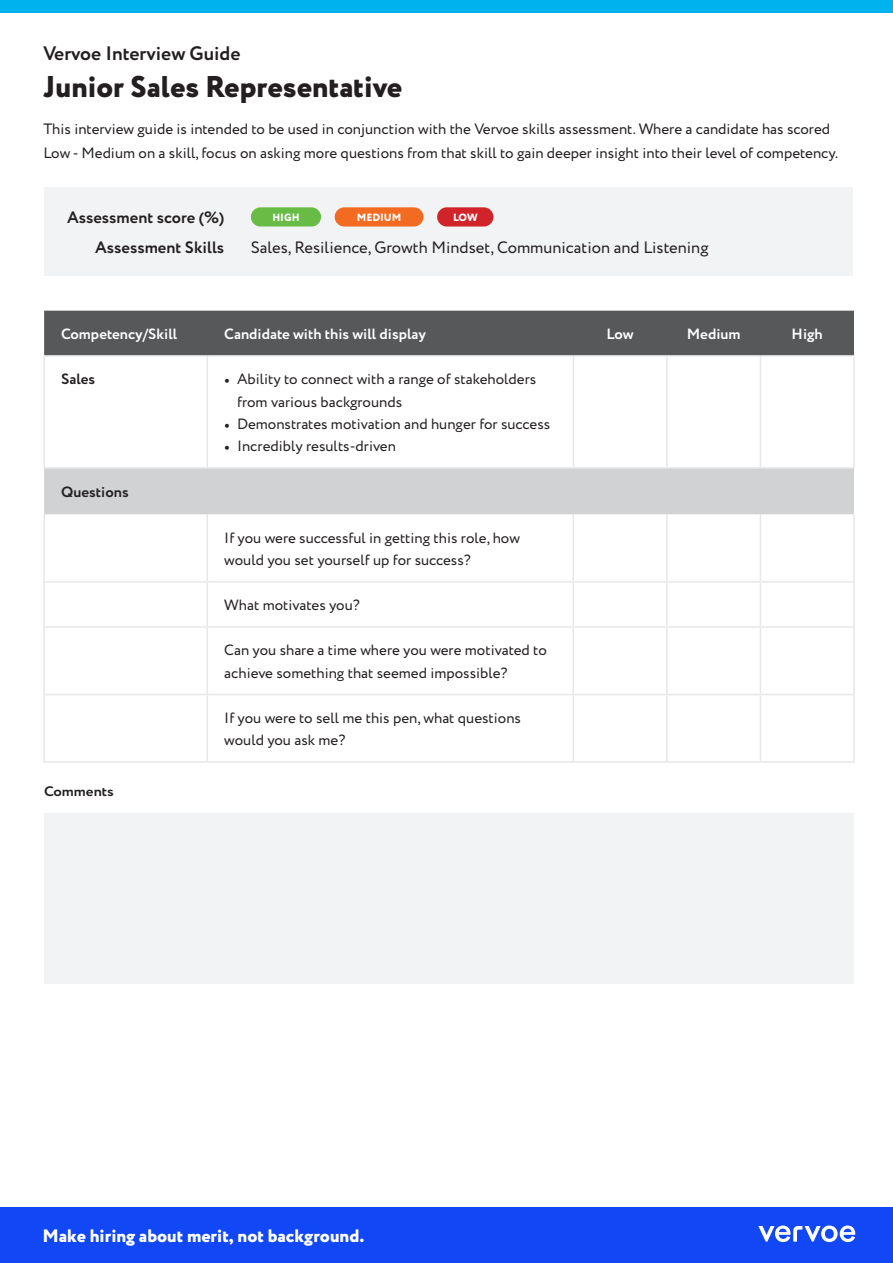
<style>
.page{position:relative;width:893px;height:1263px;background:#fff}
.page>*{position:absolute;margin:0;border:0;box-sizing:border-box;transform-origin:0 0}
.t1{font:800 30px "Circe";color:#231f20}
.t2{font:700 19.5px "Circe";color:#231f20}
.t3{font:800 18px "Circe";color:#fff}
.t4{font:16.5px "Circe";color:#231f20}
.t5{font:700 16.5px "Circe";color:#231f20}
.t6{font:15px/24px "Circe";color:#231f20}
.t7{font:14.85px/22.4px "Circe";color:#231f20}
.t8{font:700 14.85px "Circe";color:#fff}
.t9{font:700 14.85px "Circe";color:#231f20}
.t10{font:700 13.8px "Circe";color:#231f20;scale:1.09 1}
.t11{font:800 10.5px "Circe";color:#fff}
.s1{font-family:"Minion Pro"}
</style>
<div class="page">
<div style="left:0;top:1208px;width:893px;height:55px;background:#1247f6"></div>
<svg style="left:758px;top:1225px;width:97px;height:17px"></svg>
<div style="left:44px;top:188px;width:808px;height:88px;background:#f2f3f4"></div>
<div style="left:44px;top:311px;width:810px;height:44px;background:#57585a"></div>
<div style="left:44px;top:469px;width:810px;height:45px;background:#d1d2d4"></div>
<div style="left:44px;top:813px;width:810px;height:170px;background:#f2f3f4"></div>
<hr style="left:43px;top:514px;width:2px;height:68px;background:#e6e7e9">
<hr style="left:207px;top:514px;width:1px;height:67px;background:#e6e7e9">
<hr style="left:573px;top:514px;width:1px;height:67px;background:#e6e7e9">
<hr style="left:666px;top:514px;width:2px;height:67px;background:#e6e7e9">
<hr style="left:760px;top:514px;width:1px;height:67px;background:#e6e7e9">
<hr style="left:853px;top:514px;width:2px;height:68px;background:#e6e7e9">
<hr style="left:43px;top:582px;width:2px;height:45px;background:#e6e7e9">
<hr style="left:207px;top:583px;width:1px;height:43px;background:#e6e7e9">
<hr style="left:573px;top:583px;width:1px;height:43px;background:#e6e7e9">
<hr style="left:666px;top:583px;width:2px;height:43px;background:#e6e7e9">
<hr style="left:760px;top:583px;width:1px;height:43px;background:#e6e7e9">
<hr style="left:853px;top:582px;width:2px;height:45px;background:#e6e7e9">
<hr style="left:43px;top:627px;width:2px;height:67px;background:#e6e7e9">
<hr style="left:207px;top:628px;width:1px;height:66px;background:#e6e7e9">
<hr style="left:573px;top:628px;width:1px;height:66px;background:#e6e7e9">
<hr style="left:666px;top:628px;width:2px;height:66px;background:#e6e7e9">
<hr style="left:760px;top:628px;width:1px;height:66px;background:#e6e7e9">
<hr style="left:853px;top:627px;width:2px;height:67px;background:#e6e7e9">
<hr style="left:43px;top:694px;width:2px;height:67px;background:#e6e7e9">
<hr style="left:207px;top:695px;width:1px;height:66px;background:#e6e7e9">
<hr style="left:573px;top:695px;width:1px;height:66px;background:#e6e7e9">
<hr style="left:666px;top:695px;width:2px;height:66px;background:#e6e7e9">
<hr style="left:760px;top:695px;width:1px;height:66px;background:#e6e7e9">
<hr style="left:853px;top:694px;width:2px;height:67px;background:#e6e7e9">
<hr style="left:45px;top:581px;width:162px;height:2px;background:#e6e7e9">
<hr style="left:207px;top:581px;width:366px;height:2px;background:#e6e7e9">
<hr style="left:573px;top:581px;width:94px;height:2px;background:#e6e7e9">
<hr style="left:667px;top:581px;width:93px;height:2px;background:#e6e7e9">
<hr style="left:760px;top:581px;width:93px;height:2px;background:#e6e7e9">
<hr style="left:45px;top:626px;width:162px;height:2px;background:#e6e7e9">
<hr style="left:207px;top:626px;width:366px;height:2px;background:#e6e7e9">
<hr style="left:573px;top:626px;width:94px;height:2px;background:#e6e7e9">
<hr style="left:667px;top:626px;width:93px;height:2px;background:#e6e7e9">
<hr style="left:760px;top:626px;width:93px;height:2px;background:#e6e7e9">
<hr style="left:43px;top:355px;width:164px;height:2px;background:#e6e7e9">
<hr style="left:207px;top:355px;width:366px;height:2px;background:#e6e7e9">
<hr style="left:573px;top:355px;width:94px;height:2px;background:#e6e7e9">
<hr style="left:667px;top:355px;width:93px;height:2px;background:#e6e7e9">
<hr style="left:760px;top:355px;width:95px;height:2px;background:#e6e7e9">
<hr style="left:43px;top:467px;width:164px;height:2px;background:#e6e7e9">
<hr style="left:207px;top:467px;width:366px;height:2px;background:#e6e7e9">
<hr style="left:573px;top:467px;width:94px;height:2px;background:#e6e7e9">
<hr style="left:667px;top:467px;width:93px;height:2px;background:#e6e7e9">
<hr style="left:760px;top:467px;width:95px;height:2px;background:#e6e7e9">
<hr style="left:43px;top:357px;width:2px;height:110px;background:#e6e7e9">
<hr style="left:207px;top:357px;width:1px;height:110px;background:#e6e7e9">
<hr style="left:573px;top:357px;width:1px;height:110px;background:#e6e7e9">
<hr style="left:666px;top:357px;width:2px;height:110px;background:#e6e7e9">
<hr style="left:760px;top:357px;width:1px;height:110px;background:#e6e7e9">
<hr style="left:853px;top:357px;width:2px;height:110px;background:#e6e7e9">
<hr style="left:45px;top:694px;width:162px;height:1px;background:#e6e7e9">
<hr style="left:207px;top:694px;width:366px;height:1px;background:#e6e7e9">
<hr style="left:573px;top:694px;width:94px;height:1px;background:#e6e7e9">
<hr style="left:667px;top:694px;width:93px;height:1px;background:#e6e7e9">
<hr style="left:760px;top:694px;width:93px;height:1px;background:#e6e7e9">
<hr style="left:43px;top:761px;width:164px;height:2px;background:#e6e7e9">
<hr style="left:207px;top:761px;width:366px;height:2px;background:#e6e7e9">
<hr style="left:573px;top:761px;width:94px;height:2px;background:#e6e7e9">
<hr style="left:667px;top:761px;width:93px;height:2px;background:#e6e7e9">
<hr style="left:760px;top:761px;width:95px;height:2px;background:#e6e7e9">
<div style="left:251px;top:207px;width:70px;height:20px;background:#68bc45;border-radius:10px"></div>
<div style="left:335px;top:207px;width:88px;height:20px;background:#f36a21;border-radius:10px"></div>
<div style="left:437px;top:207px;width:56px;height:20px;background:#d1232a;border-radius:10px"></div>
<div style="left:0;top:0;width:893px;height:12px;background:#00b3ef"></div>
<p class="t2" style="left:43px;top:40px;width:199px">Vervoe Interview Guide</p>
<p class="t1" style="left:43px;top:66px;width:360px">Junior Sales Representative</p>
<p class="t6" style="left:43px;top:117px;width:796px">This interview guide is intended to be used in conjunction with the Vervoe skills assessment. Where a candidate has scored<br>Low - Medium on a skill, focus on asking more questions from that skill to gain deeper insight into their level of competency.</p>
<p class="t5" style="left:67px;top:206px;width:159px">Assessment score (%)</p>
<p class="t5" style="left:95px;top:237px;width:131px">Assessment Skills</p>
<p class="t11" style="left:272px;top:210px;width:29px">HIGH</p>
<p class="t11" style="left:357px;top:210px;width:46px">MEDIUM</p>
<p class="t11" style="left:453px;top:210px;width:26px">LOW</p>
<p class="t4" style="left:251px;top:237px;width:459px">Sales, Resilience, Growth Mindset, Communication and Listening</p>
<p class="t8" style="left:61px;top:324px;width:118px">Competency/Skill</p>
<p class="t8" style="left:224px;top:324px;width:203px">Candidate with this will display</p>
<p class="t8" style="left:606px;top:324px;width:29px">Low</p>
<p class="t8" style="left:687px;top:324px;width:55px">Medium</p>
<p class="t8" style="left:792px;top:324px;width:33px">High</p>
<p class="t9" style="left:61px;top:369px;width:36px">Sales</p>
<p class="t7" style="left:237px;top:368px;width:301px;text-indent:-13px"><span class="s1">•</span> Ability to connect with a range of stakeholders from various backgrounds</p>
<p class="t7" style="left:224px;top:413px;width:327px"><span class="s1">•</span> Demonstrates motivation and hunger for success</p>
<p class="t7" style="left:224px;top:435px;width:173px"><span class="s1">•</span> Incredibly results-driven</p>
<p class="t9" style="left:61px;top:482px;width:69px">Questions</p>
<p class="t7" style="left:224px;top:527px;width:297px">If you were successful in getting this role, how would you set yourself up for success?</p>
<p class="t7" style="left:224px;top:594px;width:137px">What motivates you?</p>
<p class="t7" style="left:224px;top:640px;width:324px">Can you share a time where you were motivated to achieve something that seemed impossible?</p>
<p class="t7" style="left:224px;top:707px;width:298px">If you were to sell me this pen, what questions would you ask me?</p>
<p class="t10" style="left:44px;top:782px;width:66px">Comments</p>
<p class="t3" style="left:43px;top:1224px;width:323px">Make hiring about merit, not background.</p>
</div>
